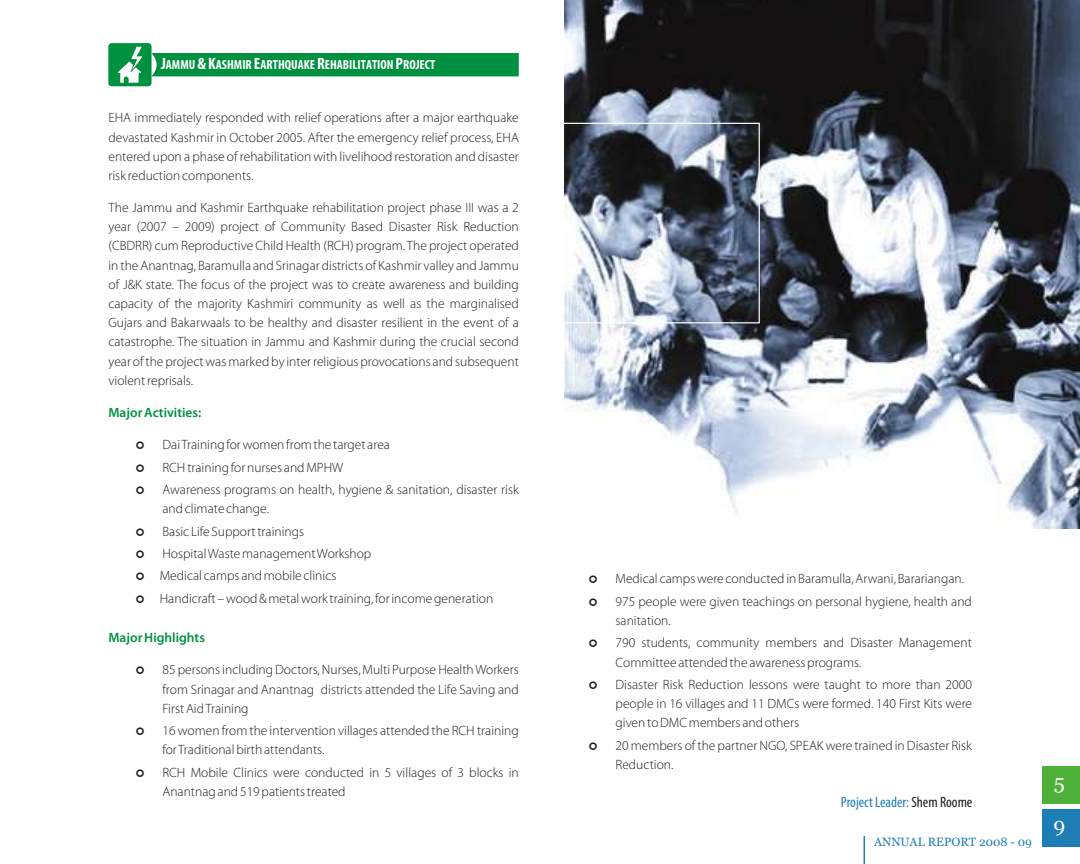
<style>
.page{position:relative;width:1080px;height:864px;background:#fff}
.page>*{position:absolute;margin:0;border:0;box-sizing:border-box;transform-origin:0 0}
.t1{font:21px/43.2px "Georgia";color:#fff}
.t2{font:condensed 15px "Myriad Pro";color:#1f7db5}
.t3{font:300 13.5px/19.2px "Myriad Pro";color:#1f1a17}
.t4{font:600 13.5px "Myriad Pro";color:#009140}
.t5{font:700 condensed 13.2px "Myriad Pro";color:#fff}
.t6{font:12px "Georgia";color:#1f7db5}
.s1{font-size:16.5px}
.s2{color:#1f1a17}
</style>
<div class="page">
<img style="left:565px;top:0;width:515px;height:528px">
<div style="left:108px;top:43px;width:44px;height:43px;background:#009140;border-radius:3px"></div>
<svg style="left:118px;top:47px;width:24px;height:36px"></svg>
<div style="left:151px;top:53px;width:368px;height:23px;background:#009140"></div>
<div style="left:1042px;top:766px;width:38px;height:38px;background:#4db038"></div>
<div style="left:1042px;top:809px;width:38px;height:38px;background:#1f7db5"></div>
<svg style="left:864px;top:836px;width:1px;height:28px"></svg>
<div style="left:559px;top:123px;width:201px;height:200px;border:1px solid #fff"></div>
<p class="t5" style="left:161px;top:59px;width:276px"><span class="s1">J</span>AMMU <span class="s1">&amp; K</span>ASHMIR <span class="s1">E</span>ARTHQUAKE <span class="s1">R</span>EHABILITATION <span class="s1">P</span>ROJECT</p>
<p class="t3" style="left:109px;top:109px;width:412px;text-align:justify">EHA immediately responded with relief operations after a major earthquake devastated Kashmir in October 2005. After the emergency relief process, EHA entered upon a phase of rehabilitation with livelihood restoration and disaster risk reduction components.</p>
<p class="t3" style="left:108px;top:199px;width:412px;text-align:justify">The Jammu and Kashmir Earthquake rehabilitation project phase III was a 2 year (2007 – 2009) project of Community Based Disaster Risk Reduction (CBDRR) cum Reproductive Child Health (RCH) program. The project operated in the Anantnag, Baramulla and Srinagar districts of Kashmir valley and Jammu of J&amp;K state. The focus of the project was to create awareness and building capacity of the majority Kashmiri community as well as the marginalised Gujars and Bakarwaals to be healthy and disaster resilient in the event of a catastrophe. The situation in Jammu and Kashmir during the crucial second year of the project was marked by inter religious provocations and subsequent violent reprisals.</p>
<p class="t4" style="left:108px;top:407px;width:94px">Major Activities:</p>
<p class="t3" style="left:162px;top:435px;width:358px;line-height:22.4px">Dai Training for women from the target area<br>RCH training for nurses and MPHW<br>Awareness programs on health, hygiene &amp; sanitation, disaster risk</p>
<p class="t3" style="left:160px;top:499px;width:335px;line-height:22.4px">and climate change.<br>Basic Life Support trainings<br>Hospital Waste management Workshop<br>Medical camps and mobile clinics<br>Handicraft – wood &amp; metal work training, for income generation</p>
<p class="t4" style="left:108px;top:632px;width:98px">Major Highlights</p>
<p class="t3" style="left:162px;top:661px;width:358px;text-align:justify">85 persons including Doctors, Nurses, Multi Purpose Health Workers from Srinagar and Anantnag districts attended the Life Saving and First Aid Training</p>
<p class="t3" style="left:162px;top:722px;width:358px">16 women from the intervention villages attended the RCH training for Traditional birth attendants.</p>
<p class="t3" style="left:162px;top:764px;width:358px">RCH Mobile Clinics were conducted in 5 villages of 3 blocks in<br>Anantnag and 519 patients treated</p>
<p class="t3" style="left:616px;top:569px;width:358px;line-height:22.4px">Medical camps were conducted in Baramulla, Arwani, Barariangan.<br>975 people were given teachings on personal hygiene, health and</p>
<p class="t3" style="left:616px;top:610px;width:358px;line-height:22.4px">sanitation.<br>790 students, community members and Disaster Management</p>
<p class="t3" style="left:616px;top:652px;width:358px;line-height:22.4px">Committee attended the awareness programs.<br>Disaster Risk Reduction lessons were taught to more than 2000</p>
<p class="t3" style="left:616px;top:695px;width:358px">people in 16 villages and 11 DMCs were formed. 140 First Kits were given to DMC members and others</p>
<p class="t3" style="left:616px;top:737px;width:358px">20 members of the partner NGO, SPEAK were trained in Disaster Risk<br>Reduction.</p>
<p class="t2" style="left:841px;top:796px;width:133px">Project Leader: <span class="s2">Shem Roome</span></p>
<p class="t6" style="left:874px;top:837px;width:160px">ANNUAL REPORT 2008 - 09</p>
<h1 class="t1" style="left:1054px;top:762px;width:13px">5<br>9</h1>
</div>
